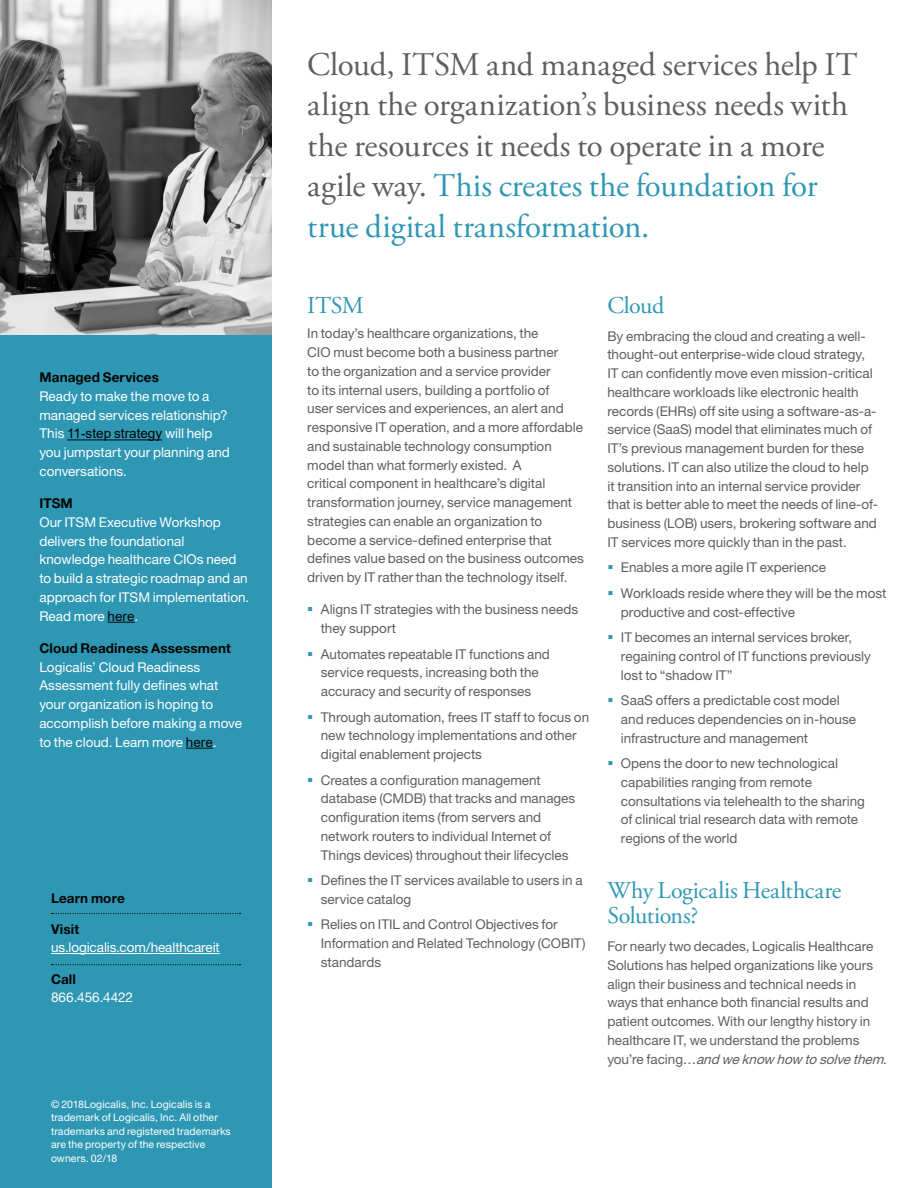
<style>
.page{position:relative;width:918px;height:1188px;background:#fff}
.page>*{position:absolute;margin:0;border:0;box-sizing:border-box;transform-origin:0 0}
.Comic{font:33px/40.5px "Adobe Garamond Pro";color:#5f5f62}
.Verdana{font:24px/25.5px "Adobe Garamond Pro";letter-spacing:-.01em;color:#2e97b4}
.Comic-2{font:24px "Adobe Garamond Pro";color:#2e97b4}
.Comic-3{font:13.5px/18.8px "Helvetica Neue LT Std";color:#5f5f62}
.Verdana-2{font:13.5px/18.8px "Helvetica Neue LT Std";color:#5f5f62}
.Comic-4{font:13.5px/18.8px "Helvetica Neue LT Std";color:#fff}
.Comic-5{font:700 13.5px "Helvetica Neue LT Std";letter-spacing:.01em;color:#040503}
.Verdana-3{font:10.5px/13.5px "Helvetica Neue LT Std";letter-spacing:.005em;color:#fff}
.s1{font-weight:700;color:#040503}
.s2{font-family:"Arial";color:#040503}
.s3{color:#2e97b4}
.s4{font-style:italic}
</style>
<div class="page">
<img style="left:0;top:0;width:271px;height:336px">
<div style="left:0;top:336px;width:271px;height:852px;background:#2e97b4"></div>
<hr style="left:51px;top:953px;width:169px;height:1px;background:#fff">
<svg style="left:51px;top:913px;width:189px;height:1px"></svg>
<svg style="left:51px;top:964px;width:189px;height:1px"></svg>
<hr style="left:67px;top:439px;width:95px;height:1px;background:#040503">
<svg style="left:108px;top:622px;width:27px;height:1px"></svg>
<svg style="left:186px;top:748px;width:27px;height:1px"></svg>
<p class="Comic-4" style="left:39px;top:368px;width:192px"><span class="s1">Managed Services<br></span>Ready to make the move to a managed services relationship?<br>This <span class="s2">11-step strategy</span> will help you jumpstart your planning and conversations.</p>
<p class="Comic-4" style="left:39px;top:494px;width:211px"><span class="s1">ITSM<br></span>Our ITSM Executive Workshop delivers the foundational knowledge healthcare CIOs need to build a strategic roadmap and an approach for ITSM implementation.<br>Read more <span class="s2">here</span>.</p>
<p class="Comic-4" style="left:39px;top:639px;width:204px"><span class="s1">Cloud Readiness Assessment<br></span>Logicalis’ Cloud Readiness<br>Assessment fully defines what your organization is hoping to accomplish before making a move to the cloud. Learn more <span class="s2">here</span>.</p>
<p class="Comic-5" style="left:51px;top:890px;width:75px">Learn more</p>
<p class="Comic-4" style="left:51px;top:920px;width:170px;line-height:18px"><span class="s1">Visit </span>us.logicalis.com/healthcareit</p>
<p class="Comic-4" style="left:51px;top:970px;width:83px;line-height:18px"><span class="s1">Call<br></span>866.456.4422</p>
<p class="Verdana-3" style="left:51px;top:1097px;width:181px">© 2018Logicalis, Inc. Logicalis is a trademark of Logicalis, Inc. All other trademarks and registered trademarks are the property of the respective owners. 02/18</p>
<p class="Comic" style="left:307px;top:45px;width:552px">Cloud, ITSM and managed services help IT align the organization’s business needs with the resources it needs to operate in a more agile way. <span class="s3">This creates the foundation for true digital transformation.</span></p>
<p class="Comic-2" style="left:307px;top:291px;width:58px">ITSM</p>
<p class="Comic-3" style="left:307px;top:324px;width:278px">In today’s healthcare organizations, the<br>CIO must become both a business partner<br>to the organization and a service provider<br>to its internal users, building a portfolio of<br>user services and experiences, an alert and responsive IT operation, and a more affordable and sustainable technology consumption model than what formerly existed. A<br>critical component in healthcare’s digital transformation journey, service management strategies can enable an organization to become a service-defined enterprise that defines value based on the business outcomes driven by IT rather than the technology itself.</p>
<p class="Comic-3" style="left:321px;top:600px;width:259px">Aligns IT strategies with the business needs they support</p>
<p class="Comic-3" style="left:321px;top:644px;width:231px">Automates repeatable IT functions and service requests, increasing both the accuracy and security of responses</p>
<p class="Comic-3" style="left:321px;top:707px;width:270px">Through automation, frees IT staff to focus on new technology implementations and other digital enablement projects</p>
<p class="Comic-3" style="left:321px;top:770px;width:256px">Creates a configuration management database (CMDB) that tracks and manages configuration items (from servers and network routers to individual Internet of Things devices) throughout their lifecycles</p>
<p class="Comic-3" style="left:321px;top:871px;width:263px">Defines the IT services available to users in a service catalog</p>
<p class="Comic-3" style="left:321px;top:915px;width:266px">Relies on ITIL and Control Objectives for<br>Information and Related Technology (COBIT) standards</p>
<p class="Verdana" style="left:607px;top:293px;width:58px">Cloud</p>
<p class="Verdana-2" style="left:607px;top:326px;width:272px">By embracing the cloud and creating a well&shy;thought-out enterprise-wide cloud strategy, IT can confidently move even mission-critical healthcare workloads like electronic health records (EHRs) off site using a software-as-a&shy;service (SaaS) model that eliminates much of IT’s previous management burden for these solutions. IT can also utilize the cloud to help it transition into an internal service provider that is better able to meet the needs of line-of&shy;business (LOB) users, brokering software and IT services more quickly than in the past.</p>
<p class="Comic-3" style="left:621px;top:558px;width:207px">Enables a more agile IT experience</p>
<p class="Comic-3" style="left:621px;top:583px;width:267px">Workloads reside where they will be the most productive and cost-effective</p>
<p class="Comic-3" style="left:621px;top:628px;width:251px">IT becomes an internal services broker, regaining control of IT functions previously lost to “shadow IT”</p>
<p class="Comic-3" style="left:621px;top:691px;width:237px">SaaS offers a predictable cost model and reduces dependencies on in-house infrastructure and management</p>
<p class="Comic-3" style="left:621px;top:754px;width:246px">Opens the door to new technological capabilities ranging from remote consultations via telehealth to the sharing of clinical trial research data with remote regions of the world</p>
<p class="Verdana" style="left:607px;top:878px;width:236px">Why Logicalis Healthcare<br>Solutions?</p>
<p class="Verdana-2" style="left:607px;top:937px;width:282px">For nearly two decades, Logicalis Healthcare Solutions has helped organizations like yours align their business and technical needs in ways that enhance both financial results and patient outcomes. With our lengthy history in healthcare IT, we understand the problems<br>y o u ’ r e f a c i n g … <span class="s4">andweknow how tosolvethem</span>.</p>
</div>
